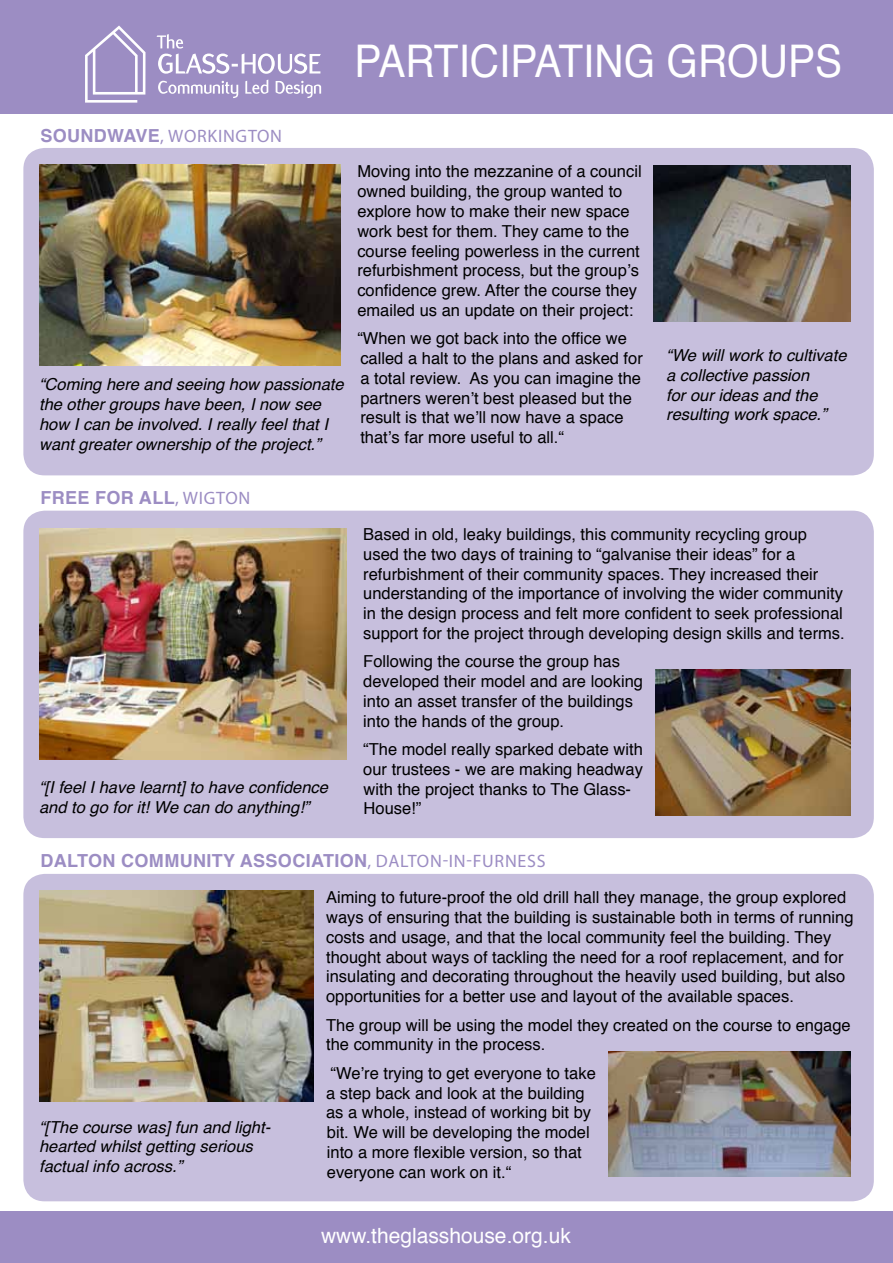
<style>
.page{position:relative;width:893px;height:1263px;background:#fff}
.page>*{position:absolute;margin:0;border:0;box-sizing:border-box;transform-origin:0 0}
.t1{font:45px "Helvetica";color:#fff;scale:.9 1}
.t2{font:21px "Helvetica";color:#fff}
.t3{font:700 18px "Helvetica";letter-spacing:.02em;color:#9c8dc3}
.t4{font:18px "Myriad Pro";letter-spacing:.04em;color:#9c8dc3}
.t5{font:16.5px/19.8px "Helvetica";color:#000}
.t6{font:italic 16.5px/19.8px "Helvetica";color:#000}
.s1{font-family:"Helvetica";font-weight:700}
.s2{font-family:"Myriad Pro";font-weight:400}
</style>
<div class="page">
<div style="left:0;top:0;width:893px;height:113px;background:#9c8dc3"></div>
<div style="left:0;top:1212px;width:893px;height:51px;background:#9c8dc3"></div>
<div style="left:23px;top:874px;width:851px;height:327px;background:#c7bfdd;border-radius:21px"></div>
<div style="left:23px;top:511px;width:851px;height:327px;background:#c7bfdd;border-radius:21px"></div>
<div style="left:23px;top:148px;width:851px;height:327px;background:#c7bfdd;border-radius:21px"></div>
<img style="left:39px;top:891px;width:274px;height:210px">
<svg style="left:85px;top:26px;width:61px;height:77px"></svg>
<svg style="left:157px;top:34px;width:164px;height:40px"></svg>
<svg style="left:158px;top:81px;width:80px;height:17px"></svg>
<svg style="left:245px;top:80px;width:23px;height:14px"></svg>
<svg style="left:276px;top:81px;width:45px;height:17px"></svg>
<img style="left:656px;top:670px;width:195px;height:145px">
<img style="left:654px;top:166px;width:197px;height:155px">
<img style="left:39px;top:528px;width:307px;height:231px">
<img style="left:609px;top:1052px;width:242px;height:125px">
<img style="left:39px;top:165px;width:301px;height:200px">
<h1 class="t1" style="left:354px;top:27px;width:112px">Participati</h1>
<h1 class="t1" style="left:594px;top:27px;width:213px">ng g roups</h1>
<p class="t3" style="left:40px;top:121px;width:15px">SOUND</p>
<p class="t4" style="left:107px;top:125px;width:176px"><span class="s1">WAVE</span>, WORKINGTON</p>
<p class="t6" style="left:39px;top:375px;width:306px">“Coming here and seeing how passionate the other groups have been, I now see how I can be involved. I really feel that I want greater ownership of the project.”</p>
<p class="t3" style="left:40px;top:483px;width:25px">FREE</p>
<p class="t3" style="left:95px;top:483px;width:57px">FOR ALL</p>
<p class="t4" style="left:175px;top:486px;width:35px">, WIGTON</p>
<p class="t5" style="left:357px;top:162px;width:286px">Moving into the mezzanine of a council owned building, the group wanted to explore how to make their new space work best for them. They came to the course feeling powerless in the current refurbishment process, but the group’s confidence grew. After the course they emailed us an update on their project:</p>
<p class="t5" style="left:357px;top:329px;width:287px">“When we got back into the office we called a halt to the plans and asked for a total review. As you can imagine the partners weren’t best pleased but the result is that we’ll now have a space that’s far more useful to all.“</p>
<p class="t6" style="left:666px;top:346px;width:182px">“We will work to cultivate a collective passion<br>for our ideas and the resulting work space.”</p>
<p class="t5" style="left:363px;top:525px;width:483px">Based in old, leaky buildings, this community recycling group used the two days of training to “galvanise their ideas” for a refurbishment of their community spaces. They increased their understanding of the importance of involving the wider community in the design process and felt more confident to seek professional support for the project through developing design skills and terms.</p>
<p class="t5" style="left:363px;top:652px;width:281px">Following the course the group has developed their model and are looking into an asset transfer of the buildings into the hands of the group.</p>
<p class="t5" style="left:363px;top:740px;width:281px">“The model really sparked debate with our trustees - we are making headway with the project thanks to The Glass-<br>House!”</p>
<p class="t6" style="left:39px;top:777px;width:290px">“[I feel I have learnt] to have confidence and to go for it! We can do anything!”</p>
<p class="t3" style="left:40px;top:846px;width:507px">DALTON COMMUNITY ASSOCIATION<span class="s2">, DALTON-IN-FURNESS</span></p>
<p class="t6" style="left:39px;top:1117px;width:233px">“[The course was] fun and light&shy;hearted whilst getting serious factual info across.”</p>
<p class="t5" style="left:326px;top:888px;width:529px">Aiming to future-proof the old drill hall they manage, the group explored ways of ensuring that the building is sustainable both in terms of running costs and usage, and that the local community feel the building. They thought about ways of tackling the need for a roof replacement, and for insulating and decorating throughout the heavily used building, but also opportunities for a better use and layout of the available spaces.</p>
<p class="t5" style="left:326px;top:1015px;width:526px">The group will be using the model they created on the course to engage the community in the process.</p>
<p class="t5" style="left:326px;top:1063px;width:271px">“We’re trying to get everyone to take a step back and look at the building as a whole, instead of working bit by bit. We will be developing the model into a more flexible version, so that everyone can work on it.“</p>
<p class="t2" style="left:321px;top:1220px;width:251px">www.theglasshouse.org.uk</p>
</div>
